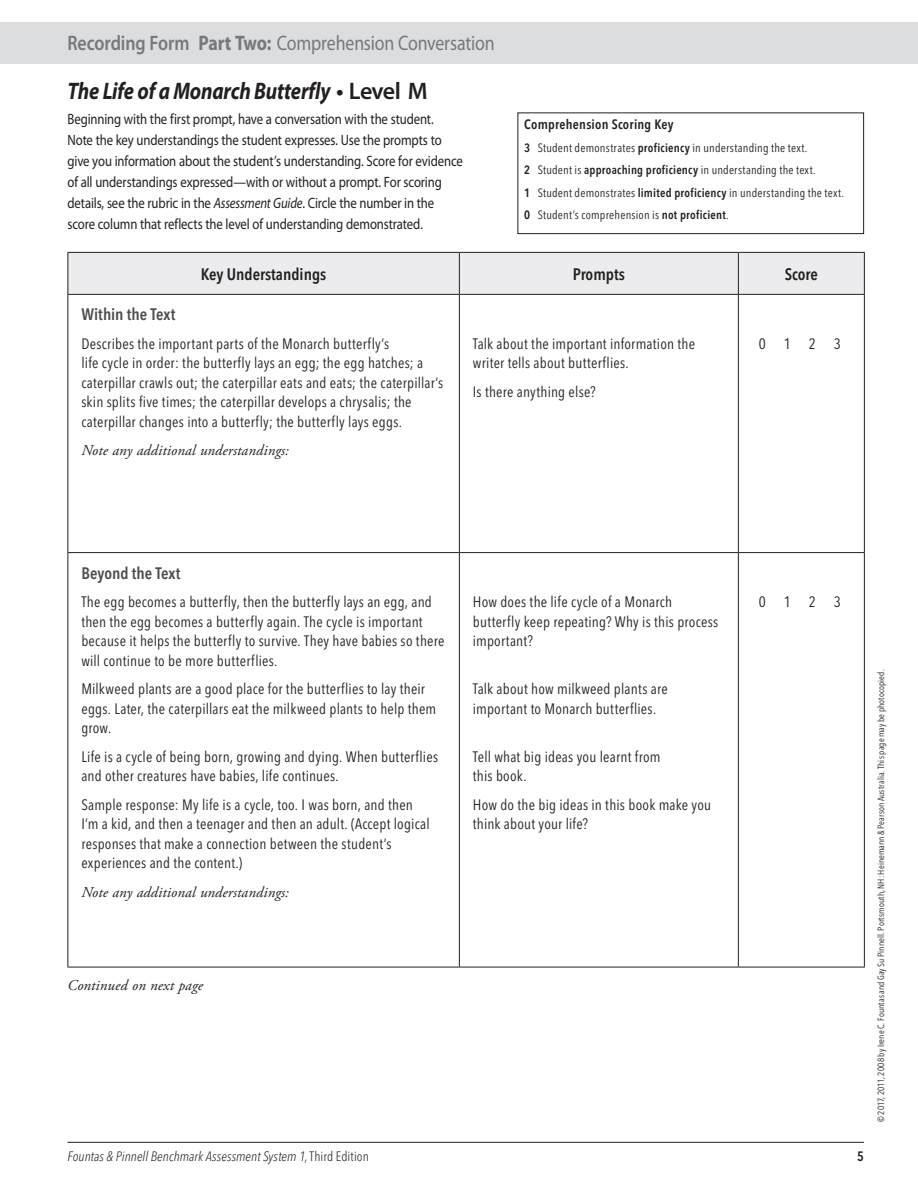
<style>
.page{position:relative;width:918px;height:1188px;background:#fff}
.page>*{position:absolute;margin:0;border:0;box-sizing:border-box;transform-origin:0 0}
.t1{font:italic 700 24px "Myriad Pro";letter-spacing:-.01em;color:#231f20;scale:.85 1}
.t2{font:21px "Myriad Pro";letter-spacing:-.01em;color:#76787b;scale:.85 1}
.t3{font:600 condensed 16.5px "Avenir Next LT Pro";color:#231f20}
.t4{font:600 condensed 16.5px "Avenir Next LT Pro";color:#4b4c4d}
.t5{font:condensed 15px/19.5px "Avenir Next LT Pro";letter-spacing:.015em;color:#231f20}
.t6{font:15px/21px "Myriad Pro";letter-spacing:-.01em;color:#231f20;scale:.85 1}
.t7{font:italic 15px "Adobe Garamond Pro";letter-spacing:.01em;color:#231f20}
.t8{font:italic 300 condensed 13.5px "Avenir Next LT Pro";letter-spacing:.005em;color:#231f20}
.t9{font:600 condensed 13.5px "Avenir Next LT Pro";letter-spacing:.02em;color:#231f20}
.t10{font:condensed 12px/22.5px "Avenir Next LT Pro";letter-spacing:.015em;color:#231f20}
.t11{font:condensed 9px "Avenir Next LT Pro";letter-spacing:.01em;color:#231f20}
.s1{font-weight:600}
.s2{font-weight:700}
.s3{font-weight:600;font-style:normal}
.s4{font-style:italic}
.s5{font-style:normal}
</style>
<div class="page">
<div style="left:0;top:22px;width:918px;height:42px;background:#dcdddf"></div>
<hr style="left:68px;top:1142px;width:796px;height:1px;background:#231f20">
<div style="left:518px;top:112px;width:346px;height:122px;border:1px solid #231f20"></div>
<div style="left:69px;top:253px;width:795px;height:41px;background:#ececee"></div>
<hr style="left:68px;top:252px;width:391px;height:1px;background:#231f20">
<hr style="left:68px;top:253px;width:1px;height:41px;background:#231f20">
<hr style="left:459px;top:252px;width:279px;height:1px;background:#231f20">
<hr style="left:459px;top:253px;width:1px;height:41px;background:#231f20">
<hr style="left:738px;top:252px;width:127px;height:1px;background:#231f20">
<hr style="left:738px;top:253px;width:1px;height:41px;background:#231f20">
<hr style="left:864px;top:253px;width:1px;height:41px;background:#231f20">
<hr style="left:68px;top:294px;width:391px;height:1px;background:#231f20">
<hr style="left:68px;top:295px;width:1px;height:257px;background:#231f20">
<hr style="left:459px;top:294px;width:279px;height:1px;background:#231f20">
<hr style="left:459px;top:295px;width:1px;height:257px;background:#231f20">
<hr style="left:738px;top:294px;width:127px;height:1px;background:#231f20">
<hr style="left:738px;top:295px;width:1px;height:257px;background:#231f20">
<hr style="left:864px;top:295px;width:1px;height:257px;background:#231f20">
<hr style="left:68px;top:552px;width:391px;height:1px;background:#231f20">
<hr style="left:68px;top:553px;width:1px;height:414px;background:#231f20">
<hr style="left:459px;top:552px;width:279px;height:1px;background:#231f20">
<hr style="left:459px;top:553px;width:1px;height:414px;background:#231f20">
<hr style="left:738px;top:552px;width:127px;height:1px;background:#231f20">
<hr style="left:738px;top:553px;width:1px;height:414px;background:#231f20">
<hr style="left:864px;top:553px;width:1px;height:414px;background:#231f20">
<hr style="left:68px;top:967px;width:391px;height:1px;background:#231f20">
<hr style="left:459px;top:967px;width:279px;height:1px;background:#231f20">
<hr style="left:738px;top:967px;width:127px;height:1px;background:#231f20">
<h2 class="t2" style="left:68px;top:32px;width:504px"><span class="s1">Recording Form</span> <span class="s2">Part Two:</span> Comprehension Conversation</h2>
<h1 class="t1" style="left:68px;top:75px;width:425px">The Life of a Monarch Butterfly <span class="s3">• Level M</span></h1>
<p class="t6" style="left:68px;top:109px;width:467px">Beginning with the first prompt, have a conversation with the student.<br>Note the key understandings the student expresses. Use the prompts to give you information about the student’s understanding. Score for evidence of all understandings expressed—with or without a prompt. For scoring details, see the rubric in the <span class="s4">Assessment Guide</span>. Circle the number in the score column that reflects the level of understanding demonstrated.</p>
<p class="t9" style="left:524px;top:117px;width:151px">Comprehension Scoring Key</p>
<p class="t10" style="left:524px;top:136px;width:321px"><span class="s1">3</span> Student demonstrates <span class="s1">proficiency</span> in understanding the text.<br><span class="s1">2</span> Student is <span class="s1">approaching proficiency</span> in understanding the text.<br><span class="s1">1</span> Student demonstrates <span class="s1">limited proficiency</span> in understanding the text.<br><span class="s1">0</span> Student’s comprehension is <span class="s1">not proficient</span>.</p>
<p class="t3" style="left:201px;top:264px;width:127px">Key Understandings</p>
<p class="t3" style="left:573px;top:264px;width:53px">Prompts</p>
<p class="t3" style="left:785px;top:264px;width:35px">Score</p>
<p class="t4" style="left:81px;top:305px;width:96px">Within the Text</p>
<p class="t5" style="left:81px;top:334px;width:363px">Describes the important parts of the Monarch butterfly’s<br>life cycle in order: the butterfly lays an egg; the egg hatches; a caterpillar crawls out; the caterpillar eats and eats; the caterpillar’s skin splits five times; the caterpillar develops a chrysalis; the caterpillar changes into a butterfly; the butterfly lays eggs.</p>
<p class="t7" style="left:81px;top:442px;width:209px">Note any additional understandings:</p>
<p class="t5" style="left:473px;top:334px;width:224px">Talk about the important information the writer tells about butterflies.</p>
<p class="t5" style="left:473px;top:382px;width:124px">Is there anything else?</p>
<p class="t5" style="left:759px;top:334px;width:84px">0123</p>
<p class="t4" style="left:81px;top:563px;width:101px">Beyond the Text</p>
<p class="t5" style="left:81px;top:592px;width:365px">The egg becomes a butterfly, then the butterfly lays an egg, and then the egg becomes a butterfly again. The cycle is important because it helps the butterfly to survive. They have babies so there will continue to be more butterflies.</p>
<p class="t5" style="left:81px;top:679px;width:356px">Milkweed plants are a good place for the butterflies to lay their eggs. Later, the caterpillars eat the milkweed plants to help them grow.</p>
<p class="t5" style="left:81px;top:747px;width:358px">Life is a cycle of being born, growing and dying. When butterflies and other creatures have babies, life continues.</p>
<p class="t5" style="left:81px;top:795px;width:350px">Sample response: My life is a cycle, too. I was born, and then I’m a kid, and then a teenager and then an adult. (Accept logical responses that make a connection between the student’s experiences and the content.)</p>
<p class="t7" style="left:81px;top:883px;width:209px">Note any additional understandings:</p>
<p class="t5" style="left:473px;top:592px;width:247px">How does the life cycle of a Monarch butterfly keep repeating? Why is this process important?</p>
<p class="t5" style="left:473px;top:679px;width:196px">Talk about how milkweed plants are important to Monarch butterflies.</p>
<p class="t5" style="left:473px;top:747px;width:189px">Tell what big ideas you learnt from this book.</p>
<p class="t5" style="left:473px;top:795px;width:240px">How do the big ideas in this book make you think about your life?</p>
<p class="t7" style="left:67px;top:976px;width:137px">Continued on next page</p>
<p class="t5" style="left:759px;top:592px;width:84px">0123</p>
<p class="t8" style="left:68px;top:1148px;width:303px">Fountas &amp; Pinnell Benchmark Assessment System 1<span class="s5">, Third Edition</span></p>
<p class="t9" style="left:857px;top:1148px;width:8px">5</p>
<p class="t11" style="left:876px;top:1122px;width:454px;rotate:-90deg">© 2017, 2011, 2008 by Irene C. Fountas and Gay Su Pinnell. Portsmouth, NH: Heinemann &amp; Pearson Australia. This page may be photocopied.</p>
</div>
